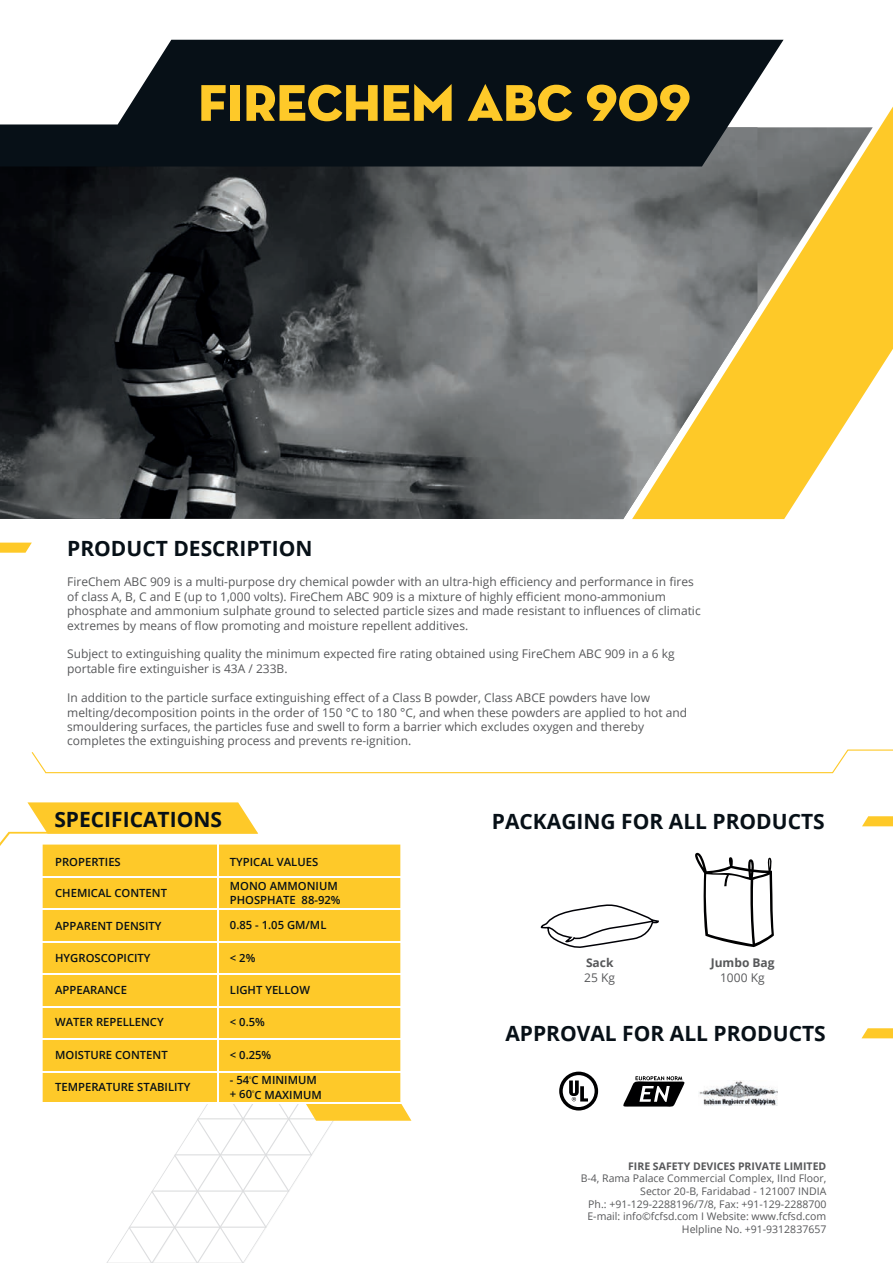
<style>
.page{position:relative;width:893px;height:1263px;background:#fff}
.page>*{position:absolute;margin:0;border:0;box-sizing:border-box;transform-origin:0 0}
.t1{font:52.5px "Neutra Disp Titling";color:#fec929}
.t2{font:700 21px "Open Sans";color:#071017}
.t3{font:12px/14.4px "Open Sans";color:#57585a}
.t4{font:700 12px "Open Sans";color:#57585a}
.t5{font:600 11.25px/13.5px "Open Sans";color:#071017}
.t6{font:10.5px/12.6px "Open Sans";color:#57585a;text-align:right}
.t7{font:700 10.5px "Open Sans";color:#57585a}
.s1{font-size:12.45px;color:#505457}
</style>
<div class="page">
<svg style="left:0;top:543px;width:32px;height:10px"></svg>
<svg style="left:31px;top:749px;width:862px;height:25px"></svg>
<svg style="left:873px;top:107px;width:20px;height:273px;background:#fecf40"></svg>
<img style="left:757px;top:127px;width:116px;height:392px">
<img style="left:0;top:166px;width:757px;height:353px">
<svg style="left:0;top:40px;width:784px;height:126px;background:#2e363c"></svg>
<svg style="left:106px;top:1046px;width:305px;height:217px"></svg>
<svg style="left:0;top:802px;width:258px;height:44px"></svg>
<div style="left:43px;top:844px;width:357px;height:258px;background:#fec929"></div>
<hr style="left:42px;top:908px;width:359px;height:1px;background:#fff">
<hr style="left:42px;top:876px;width:359px;height:1px;background:#fff">
<hr style="left:42px;top:941px;width:359px;height:1px;background:#fff">
<hr style="left:42px;top:973px;width:359px;height:2px;background:#fff">
<hr style="left:217px;top:842px;width:1px;height:261px;background:#fff">
<hr style="left:42px;top:1006px;width:359px;height:1px;background:#fff">
<hr style="left:42px;top:1039px;width:359px;height:1px;background:#fff">
<hr style="left:42px;top:1102px;width:365px;height:2px;background:#fff">
<hr style="left:42px;top:1071px;width:359px;height:2px;background:#fff">
<svg style="left:695px;top:852px;width:79px;height:95px"></svg>
<svg style="left:862px;top:816px;width:31px;height:10px"></svg>
<svg style="left:861px;top:1028px;width:32px;height:10px"></svg>
<svg style="left:575px;top:1089px;width:24px;height:22px"></svg>
<svg style="left:559px;top:1071px;width:39px;height:39px"></svg>
<svg style="left:623px;top:1076px;width:62px;height:31px"></svg>
<img style="left:699px;top:1080px;width:79px;height:26px">
<svg style="left:540px;top:904px;width:119px;height:44px"></svg>
<h1 class="t1" style="left:198px;top:70px;width:494px">FIRECHEM ABC 909</h1>
<h2 class="t2" style="left:67px;top:533px;width:247px">PRODUCT DESCRIPTION</h2>
<p class="t3" style="left:67px;top:574px;width:635px">FireChem ABC 909 is a multi-purpose dry chemical powder with an ultra-high efficiency and performance in fires of class A, B, C and E (up to 1,000 volts). FireChem ABC 909 is a mixture of highly efficient mono-ammonium phosphate and ammonium sulphate ground to selected particle sizes and made resistant to influences of climatic extremes by means of flow promoting and moisture repellent additives.</p>
<p class="t3" style="left:67px;top:646px;width:609px">Subject to extinguishing quality the minimum expected fire rating obtained using FireChem ABC 909 in a 6 kg portable fire extinguisher is 43A / 233B.</p>
<p class="t3" style="left:67px;top:690px;width:622px">In addition to the particle surface extinguishing effect of a Class B powder, Class ABCE powders have low melting/decomposition points in the order of 150 <span class="s1">°</span>C to 180 <span class="s1">°</span>C, and when these powders are applied to hot and smouldering surfaces, the particles fuse and swell to form a barrier which excludes oxygen and thereby completes the extinguishing process and prevents re-ignition.</p>
<h2 class="t2" style="left:54px;top:804px;width:169px">SPECIFICATIONS</h2>
<p class="t5" style="left:55px;top:855px;width:67px">PROPERTIES</p>
<p class="t5" style="left:230px;top:855px;width:90px">TYPICAL VALUES</p>
<p class="t5" style="left:55px;top:886px;width:113px">CHEMICAL CONTENT</p>
<p class="t5" style="left:230px;top:879px;width:112px">MONO AMMONIUM<br>PHOSPHATE 88-92%</p>
<p class="t5" style="left:55px;top:918px;width:108px">APPARENT DENSITY</p>
<p class="t5" style="left:230px;top:918px;width:98px">0.85 - 1.05 GM/ML</p>
<p class="t5" style="left:55px;top:951px;width:97px">HYGROSCOPICITY</p>
<p class="t5" style="left:230px;top:951px;width:27px">&lt; 2%</p>
<p class="t5" style="left:55px;top:982px;width:73px">APPEARANCE</p>
<p class="t5" style="left:230px;top:982px;width:82px">LIGHT YELLOW</p>
<p class="t5" style="left:55px;top:1015px;width:110px">WATER REPELLENCY</p>
<p class="t5" style="left:230px;top:1015px;width:36px">&lt; 0.5%</p>
<p class="t5" style="left:55px;top:1048px;width:114px">MOISTURE CONTENT</p>
<p class="t5" style="left:230px;top:1048px;width:43px">&lt; 0.25%</p>
<p class="t5" style="left:55px;top:1080px;width:137px">TEMPERATURE STABILITY</p>
<p class="t5" style="left:230px;top:1073px;width:93px;line-height:14px">- 54<sup>º</sup>C MINIMUM + 60<sup>º</sup>C MAXIMUM</p>
<h2 class="t2" style="left:492px;top:807px;width:334px">PACKAGING FOR ALL PRODUCTS</h2>
<p class="t4" style="left:586px;top:954px;width:29px">Sack</p>
<p class="t3" style="left:584px;top:970px;width:32px">25 Kg</p>
<p class="t4" style="left:711px;top:954px;width:65px">Jumbo Bag</p>
<p class="t3" style="left:720px;top:970px;width:46px">1000 Kg</p>
<h2 class="t2" style="left:505px;top:1019px;width:322px">APPROVAL FOR ALL PRODUCTS</h2>
<p class="t7" style="left:628px;top:1158px;width:200px">FIRE SAFETY DEVICES PRIVATE LIMITED</p>
<p class="t6" style="left:581px;top:1172px;width:247px">B-4, Rama Palace Commercial Complex, IInd Floor, Sector 20-B, Faridabad - 121007 INDIA<br>Ph.: +91-129-2288196/7/8, Fax: +91-129-2288700<br>E-mail: info©fcfsd.com I Website: www.fcfsd.com Helpline No. +91-9312837657</p>
</div>
